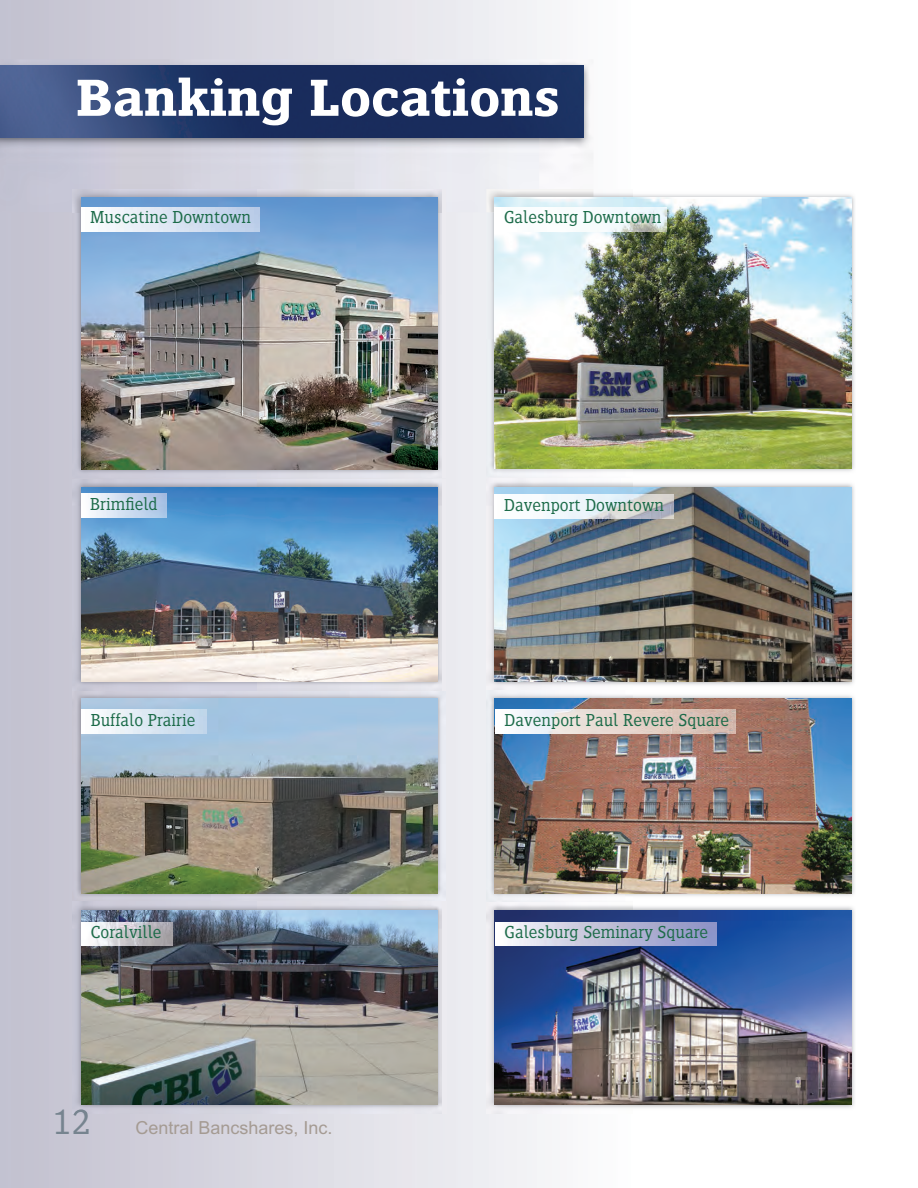
<style>
.page{position:relative;width:918px;height:1188px;background:#fff}
.page>*{position:absolute;margin:0;border:0;box-sizing:border-box;transform-origin:0 0}
.t1{font:600 54px "Siseriff LT Std";color:#fff;scale:1.08 1}
.t2{font:300 36px "Siseriff LT Std";color:#76848f}
.t3{font:300 18px "Siseriff LT Std";color:#1c6b49}
.t4{font:18px "Arial";color:#a59b93}
</style>
<div class="page">
<div style="left:0;top:0;width:633px;height:1188px;background:linear-gradient(to right,#c1bfcf,#fcfdfd)"></div>
<img style="left:486px;top:479px;width:369px;height:634px">
<img style="left:495px;top:910px;width:356px;height:195px">
<img style="left:0;top:59px;width:593px;height:153px">
<img style="left:0;top:65px;width:584px;height:72px">
<img style="left:72px;top:189px;width:374px;height:924px">
<img style="left:81px;top:198px;width:356px;height:272px">
<img style="left:81px;top:699px;width:356px;height:194px">
<img style="left:73px;top:1109px;width:16px;height:4px">
<img style="left:81px;top:910px;width:357px;height:195px">
<img style="left:495px;top:487px;width:356px;height:195px">
<img style="left:495px;top:699px;width:356px;height:194px">
<img style="left:486px;top:189px;width:369px;height:288px">
<img style="left:495px;top:198px;width:356px;height:270px">
<img style="left:72px;top:479px;width:374px;height:1px">
<img style="left:81px;top:487px;width:356px;height:195px">
<img style="left:81px;top:207px;width:178px;height:24px">
<img style="left:495px;top:207px;width:172px;height:24px">
<img style="left:81px;top:494px;width:86px;height:24px">
<img style="left:495px;top:495px;width:178px;height:23px">
<img style="left:81px;top:710px;width:126px;height:23px">
<img style="left:495px;top:710px;width:241px;height:23px">
<img style="left:81px;top:922px;width:91px;height:24px">
<img style="left:495px;top:922px;width:222px;height:24px">
<h1 class="t1" style="left:76px;top:80px;width:449px">Banking Locations</h1>
<p class="t3" style="left:90px;top:207px;width:162px">Muscatine Downtown</p>
<p class="t3" style="left:504px;top:207px;width:159px">Galesburg Downtown</p>
<p class="t3" style="left:90px;top:494px;width:69px">Brimfield</p>
<p class="t3" style="left:504px;top:495px;width:161px">Davenport Downtown</p>
<p class="t3" style="left:91px;top:710px;width:106px">Buffalo Prairie</p>
<p class="t3" style="left:505px;top:710px;width:226px">Davenport Paul Revere Square</p>
<p class="t3" style="left:91px;top:922px;width:72px">Coralville</p>
<p class="t3" style="left:505px;top:922px;width:205px">Galesburg Seminary Square</p>
<h2 class="t2" style="left:53px;top:1102px;width:39px">12</h2>
<p class="t4" style="left:136px;top:1117px;width:199px">Central Bancshares, Inc.</p>
</div>
